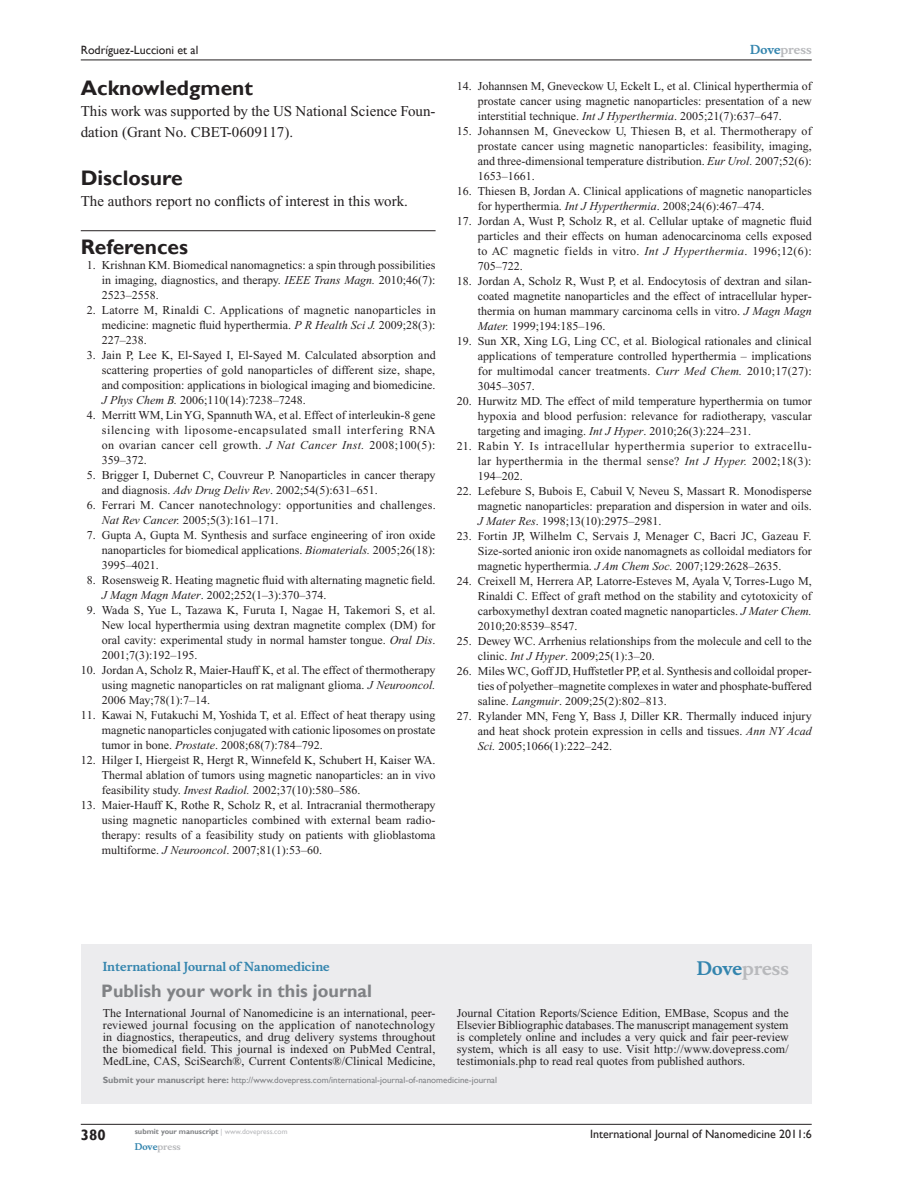
<style>
.page{position:relative;width:918px;height:1188px;background:#fff}
.page>*{position:absolute;margin:0;border:0;box-sizing:border-box;transform-origin:0 0}
.t1{font:700 21px "Gill Sans";color:#231f20}
.t2{font:700 18px "Gill Sans";color:#808285}
.t3{font:700 18px "Musee";color:#b8b9bc}
.t4{font:15px/21px "Times New Roman";color:#231f20}
.t5{font:700 15px "Gill Sans";color:#231f20}
.t6{font:12px/15px "Times New Roman";color:#231f20;text-align:justify}
.t7{font:12px "Gill Sans";color:#231f20}
.t8{font:700 12px "Musee";color:#3485ae}
.t9{font:700 12px "Musee";color:#b8b9bc}
.t10{font:9px "Gill Sans";color:#808285}
.t11{font:700 9px "Musee";color:#b8b9bc}
.t12{font:700 7.5px "Gill Sans";color:#808285}
.s1{font-style:italic}
.s2{color:#3485ae}
.s3{font-weight:700}
.s4{font-weight:400;color:#b8b9bc}
</style>
<div class="page">
<div style="left:81px;top:944px;width:731px;height:159px;background:#ececee"></div>
<hr style="left:81px;top:1124px;width:731px;height:1px;background:#231f20">
<hr style="left:81px;top:60px;width:731px;height:1px;background:#231f20">
<hr style="left:81px;top:230px;width:355px;height:1px;background:#231f20">
<p class="t7" style="left:81px;top:43px;width:119px">Rodríguez-Luccioni et al</p>
<h1 class="t1" style="left:81px;top:76px;width:174px">Acknowledgment</h1>
<p class="t4" style="left:81px;top:101px;width:356px">This work was supported by the US National Science Foun&shy;dation (Grant No. CBET-0609117).</p>
<h1 class="t1" style="left:81px;top:166px;width:103px">Disclosure</h1>
<p class="t4" style="left:81px;top:191px;width:329px">The authors report no conflicts of interest in this work.</p>
<h1 class="t1" style="left:81px;top:234px;width:109px">References</h1>
<p class="t6" style="left:102px;top:257px;width:335px;text-indent:-15px">1. Krishnan KM. Biomedical nanomagnetics: a spin through possibilities in imaging, diagnostics, and therapy. <span class="s1">IEEE Trans Magn.</span> 2010;46(7):<br>2523–2558.</p>
<p class="t6" style="left:102px;top:302px;width:336px;text-indent:-15px">2. Latorre M, Rinaldi C. Applications of magnetic nanoparticles in medicine: magnetic fluid hyperthermia. <span class="s1">P R Health Sci J.</span> 2009;28(3):<br>227–238.</p>
<p class="t6" style="left:102px;top:347px;width:336px;text-indent:-15px">3. Jain P, Lee K, El-Sayed I, El-Sayed M. Calculated absorption and scattering properties of gold nanoparticles of different size, shape, and composition: applications in biological imaging and biomedicine.<br><span class="s1">J Phys Chem B.</span> 2006;110(14):7238–7248.</p>
<p class="t6" style="left:102px;top:407px;width:335px;text-indent:-15px">4. Merritt WM, Lin YG, Spannuth WA, et al. Effect of interleukin-8 gene silencing with liposome-encapsulated small interfering RNA on ovarian cancer cell growth. <span class="s1">J Nat Cancer Inst.</span> 2008;100(5):<br>359–372.</p>
<p class="t6" style="left:102px;top:467px;width:335px;text-indent:-15px">5. Brigger I, Dubernet C, Couvreur P. Nanoparticles in cancer therapy and diagnosis. <span class="s1">Adv Drug Deliv Rev</span>. 2002;54(5):631–651.</p>
<p class="t6" style="left:102px;top:497px;width:335px;text-indent:-15px">6. Ferrari M. Cancer nanotechnology: opportunities and challenges.<br><span class="s1">Nat Rev Cancer.</span> 2005;5(3):161–171.</p>
<p class="t6" style="left:102px;top:527px;width:335px;text-indent:-15px">7. Gupta A, Gupta M. Synthesis and surface engineering of iron oxide nanoparticles for biomedical applications. <span class="s1">Biomaterials.</span> 2005;26(18):<br>3995–4021.</p>
<p class="t6" style="left:102px;top:572px;width:335px;text-indent:-15px">8. Rosensweig R. Heating magnetic fluid with alternating magnetic field.<br><span class="s1">J Magn Magn Mater</span>. 2002;252(1–3):370–374.</p>
<p class="t6" style="left:102px;top:602px;width:335px;text-indent:-15px">9. Wada S, Yue L, Tazawa K, Furuta I, Nagae H, Takemori S, et al.<br>New local hyperthermia using dextran magnetite complex (DM) for oral cavity: experimental study in normal hamster tongue. <span class="s1">Oral Dis</span>.<br>2001;7(3):192–195.</p>
<p class="t6" style="left:102px;top:662px;width:335px;text-indent:-21px">10. Jordan A, Scholz R, Maier-Hauff K, et al. The effect of thermotherapy using magnetic nanoparticles on rat malignant glioma. <span class="s1">J Neurooncol.<br></span>2006 May;78(1):7–14.</p>
<p class="t6" style="left:102px;top:707px;width:335px;text-indent:-21px">11. Kawai N, Futakuchi M, Yoshida T, et al. Effect of heat therapy using magnetic nanoparticles conjugated with cationic liposomes on prostate tumor in bone. <span class="s1">Prostate</span>. 2008;68(7):784–792.</p>
<p class="t6" style="left:102px;top:752px;width:335px;text-indent:-21px">12. Hilger I, Hiergeist R, Hergt R, Winnefeld K, Schubert H, Kaiser WA.<br>Thermal ablation of tumors using magnetic nanoparticles: an in vivo feasibility study. <span class="s1">Invest Radiol.</span> 2002;37(10):580–586.</p>
<p class="t6" style="left:102px;top:797px;width:335px;text-indent:-21px">13. Maier-Hauff K, Rothe R, Scholz R, et al. Intracranial thermotherapy using magnetic nanoparticles combined with external beam radio&shy;therapy: results of a feasibility study on patients with glioblastoma multiforme. <span class="s1">J Neurooncol</span>. 2007;81(1):53–60.</p>
<p class="t9" style="left:750px;top:43px;width:63px"><span class="s2">Dove</span>press</p>
<p class="t6" style="left:478px;top:79px;width:335px;text-indent:-21px">14. Johannsen M, Gneveckow U, Eckelt L, et al. Clinical hyperthermia of prostate cancer using magnetic nanoparticles: presentation of a new interstitial technique. <span class="s1">Int J Hyperthermia</span>. 2005;21(7):637–647.</p>
<p class="t6" style="left:478px;top:124px;width:336px;text-indent:-21px">15. Johannsen M, Gneveckow U, Thiesen B, et al. Thermotherapy of prostate cancer using magnetic nanoparticles: feasibility, imaging, and three-dimensional temperature distribution. <span class="s1">Eur Urol.</span> 2007;52(6):<br>1653–1661.</p>
<p class="t6" style="left:478px;top:184px;width:335px;text-indent:-21px">16. Thiesen B, Jordan A. Clinical applications of magnetic nanoparticles for hyperthermia. <span class="s1">Int J Hyperthermia</span>. 2008;24(6):467–474.</p>
<p class="t6" style="left:478px;top:214px;width:335px;text-indent:-21px">17. Jordan A, Wust P, Scholz R, et al. Cellular uptake of magnetic fluid particles and their effects on human adenocarcinoma cells exposed to AC magnetic fields in vitro. <span class="s1">Int J Hyperthermia</span>. 1996;12(6):<br>705–722.</p>
<p class="t6" style="left:478px;top:274px;width:335px;text-indent:-21px">18. Jordan A, Scholz R, Wust P, et al. Endocytosis of dextran and silan&shy;coated magnetite nanoparticles and the effect of intracellular hyper&shy;thermia on human mammary carcinoma cells in vitro. <span class="s1">J Magn Magn Mater.</span> 1999;194:185–196.</p>
<p class="t6" style="left:478px;top:334px;width:335px;text-indent:-21px">19. Sun XR, Xing LG, Ling CC, et al. Biological rationales and clinical applications of temperature controlled hyperthermia – implications for multimodal cancer treatments. <span class="s1">Curr Med Chem.</span> 2010;17(27):<br>3045–3057.</p>
<p class="t6" style="left:478px;top:394px;width:335px;text-indent:-21px">20. Hurwitz MD. The effect of mild temperature hyperthermia on tumor hypoxia and blood perfusion: relevance for radiotherapy, vascular targeting and imaging. <span class="s1">Int J Hyper</span>. 2010;26(3):224–231.</p>
<p class="t6" style="left:478px;top:439px;width:335px;text-indent:-21px">21. Rabin Y. Is intracellular hyperthermia superior to extracellu&shy;lar hyperthermia in the thermal sense? <span class="s1">Int J Hyper.</span> 2002;18(3):<br>194–202.</p>
<p class="t6" style="left:478px;top:484px;width:335px;text-indent:-21px">22. Lefebure S, Bubois E, Cabuil V, Neveu S, Massart R. Monodisperse magnetic nanoparticles: preparation and dispersion in water and oils.<br><span class="s1">J Mater Res</span>. 1998;13(10):2975–2981.</p>
<p class="t6" style="left:478px;top:529px;width:335px;text-indent:-21px">23. Fortin JP, Wilhelm C, Servais J, Menager C, Bacri JC, Gazeau F.<br>Size-sorted anionic iron oxide nanomagnets as colloidal mediators for magnetic hyperthermia. <span class="s1">J Am Chem Soc.</span> 2007;129:2628–2635.</p>
<p class="t6" style="left:478px;top:574px;width:335px;text-indent:-21px">24. Creixell M, Herrera AP, Latorre-Esteves M, Ayala V, Torres-Lugo M, Rinaldi C. Effect of graft method on the stability and cytotoxicity of carboxymethyl dextran coated magnetic nanoparticles. <span class="s1">J Mater Chem.<br></span>2010;20:8539–8547.</p>
<p class="t6" style="left:478px;top:634px;width:335px;text-indent:-21px">25. Dewey WC. Arrhenius relationships from the molecule and cell to the clinic. <span class="s1">Int J Hyper</span>. 2009;25(1):3–20.</p>
<p class="t6" style="left:478px;top:664px;width:336px;text-indent:-21px">26. Miles WC, Goff JD, Huffstetler PP, et al. Synthesis and colloidal proper&shy;ties of polyether–magnetite complexes in water and phosphate-buffered saline. <span class="s1">Langmuir</span>. 2009;25(2):802–813.</p>
<p class="t6" style="left:478px;top:709px;width:335px;text-indent:-21px">27. Rylander MN, Feng Y, Bass J, Diller KR. Thermally induced injury and heat shock protein expression in cells and tissues. <span class="s1">Ann NY Acad Sci.</span> 2005;1066(1):222–242.</p>
<p class="t8" style="left:103px;top:959px;width:228px">International Journal of Nanomedicine</p>
<h2 class="t2" style="left:101px;top:980px;width:272px">Publish your work in this journal</h2>
<h2 class="t3" style="left:697px;top:958px;width:94px"><span class="s2">Dove</span>press</h2>
<p class="t6" style="left:103px;top:1007px;width:334px;line-height:12px">The International Journal of Nanomedicine is an international, peer&shy;reviewed journal focusing on the application of nanotechnology in diagnostics, therapeutics, and drug delivery systems throughout the biomedical field. This journal is indexed on PubMed Central, MedLine, CAS, SciSearch®, Current Contents®/Clinical Medicine,</p>
<p class="t6" style="left:457px;top:1007px;width:333px;line-height:12px">Journal Citation Reports/Science Edition, EMBase, Scopus and the Elsevier Bibliographic databases. The manuscript management system is completely online and includes a very quick and fair peer-review system, which is all easy to use. Visit http://www.dovepress.com/ testimonials.php to read real quotes from published authors.</p>
<p class="t10" style="left:103px;top:1075px;width:396px"><span class="s3">Submit your manuscript here:</span> http://www.dovepress.com/international-journal-of-nanomedicine-journal</p>
<p class="t5" style="left:81px;top:1126px;width:26px">380</p>
<p class="t12" style="left:135px;top:1127px;width:154px">submit your manuscript <span class="s4">| www.dovepress.com</span></p>
<p class="t11" style="left:135px;top:1141px;width:48px"><span class="s2">Dove</span>press</p>
<p class="t7" style="left:590px;top:1127px;width:223px">International Journal of Nanomedicine 2011:6</p>
</div>
